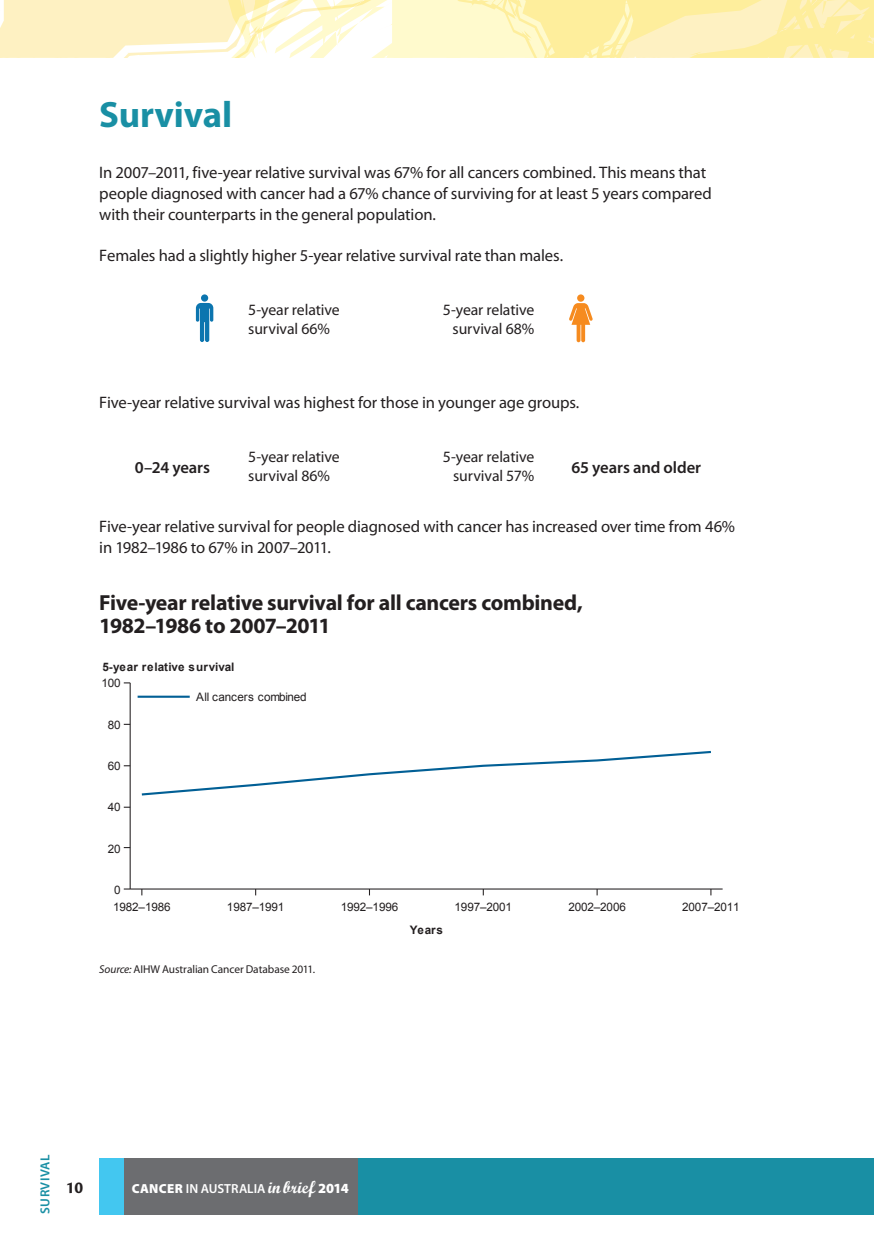
<style>
.page{position:relative;width:874px;height:1241px;background:#fff}
.page>*{position:absolute;margin:0;border:0;box-sizing:border-box;transform-origin:0 0}
._01_heading_1_no_nes{font:700 36.75px "Myriad Pro";letter-spacing:-.005em;color:#198fa4}
._03_Table___Figure_H{font:700 21.88px/22.8px "Myriad Pro";letter-spacing:-.015em;color:#231f20}
.t1{font:700 17.5px "Cronos Pro";color:#231f20}
._01_AIHW_body_text{font:16.62px/21px "Myriad Pro";letter-spacing:-.01em;color:#231f20}
._01_AIHW_body_text-2{font:600 16.62px "Myriad Pro";letter-spacing:-.005em;color:#231f20}
.Coloured_Cell_Text{font:15.75px/18.9px "Myriad Pro";letter-spacing:-.01em;color:#231f20}
.t2{font:600 13.12px "Myriad Pro";letter-spacing:-.005em;color:#fff}
._03_Side_navigation{font:600 13.12px "Myriad Pro";letter-spacing:.02em;color:#198fa4}
.t3{font:11.72px "Arial";letter-spacing:-.01em;color:#231f20}
.t4{font:700 11.72px "Arial";letter-spacing:-.005em;color:#231f20}
._02_Notes{font:11.38px "Myriad Pro";letter-spacing:-.01em;color:#231f20}
.s1{font-style:italic}
.s2{font-weight:900}
.s3{font-family:"Script MT Bold";font-weight:400;font-size:17.5px}
.s4{font-weight:900;font-size:14px}
</style>
<div class="page">
<svg style="left:196px;top:303px;width:17px;height:39px"></svg>
<div style="left:201px;top:294px;width:7px;height:7px;background:#0c75af;border-radius:50%"></div>
<svg style="left:569px;top:294px;width:23px;height:48px"></svg>
<svg style="left:141px;top:750px;width:570px;height:46px"></svg>
<hr style="left:130px;top:888px;width:592px;height:1px;background:#231f20">
<hr style="left:129px;top:682px;width:2px;height:206px;background:#231f20">
<hr style="left:139px;top:695px;width:49px;height:2px;background:#015f95">
<div style="left:99px;top:1158px;width:774px;height:56px;background:#198fa4"></div>
<div style="left:119px;top:1158px;width:238px;height:56px;background:#6c6d70"></div>
<div style="left:99px;top:1158px;width:25px;height:56px;background:#43c7f0"></div>
<div style="left:0;top:0;width:134px;height:58px;background:#fef1c2"></div>
<svg style="left:134px;top:0;width:740px;height:58px"></svg>
<p class="_01_heading_1_no_nes" style="left:99px;top:90px;width:134px">Survival</p>
<p class="_01_AIHW_body_text" style="left:99px;top:161px;width:613px">In 2007–2011, five-year relative survival was 67% for all cancers combined. This means that people diagnosed with cancer had a 67% chance of surviving for at least 5 years compared with their counterparts in the general population.</p>
<p class="_01_AIHW_body_text" style="left:99px;top:244px;width:465px">Females had a slightly higher 5-year relative survival rate than males.</p>
<p class="Coloured_Cell_Text" style="left:248px;top:300px;width:93px">5-year relative survival 66%</p>
<p class="Coloured_Cell_Text" style="left:442px;top:300px;width:93px;text-align:right">5-year relative survival 68%</p>
<p class="_01_AIHW_body_text" style="left:99px;top:391px;width:481px">Five-year relative survival was highest for those in younger age groups.</p>
<p class="Coloured_Cell_Text" style="left:248px;top:447px;width:93px">5-year relative survival 86%</p>
<p class="Coloured_Cell_Text" style="left:442px;top:447px;width:93px;text-align:right">5-year relative survival 57%</p>
<p class="_01_AIHW_body_text" style="left:99px;top:515px;width:637px">Five-year relative survival for people diagnosed with cancer has increased over time from 46% in 1982–1986 to 67% in 2007–2011.</p>
<p class="_01_AIHW_body_text-2" style="left:135px;top:456px;width:77px">0–24 years</p>
<p class="_01_AIHW_body_text-2" style="left:571px;top:456px;width:131px">65 years and older</p>
<p class="_03_Table___Figure_H" style="left:99px;top:590px;width:484px">Five-year relative survival for all cancers combined,<br>1982–1986 to 2007–2011</p>
<p class="t4" style="left:102px;top:659px;width:133px">5-year relative survival</p>
<p class="t3" style="left:101px;top:675px;width:21px">100</p>
<p class="t3" style="left:108px;top:716px;width:14px">80</p>
<p class="t3" style="left:108px;top:758px;width:14px">60</p>
<p class="t3" style="left:108px;top:799px;width:14px">40</p>
<p class="t3" style="left:108px;top:841px;width:14px">20</p>
<p class="t3" style="left:114px;top:882px;width:8px">0</p>
<p class="t3" style="left:196px;top:689px;width:112px">All cancers combined</p>
<p class="t3" style="left:113px;top:899px;width:59px">1982–1986</p>
<p class="t3" style="left:227px;top:899px;width:59px">1987–1991</p>
<p class="t3" style="left:340px;top:899px;width:59px">1992–1996</p>
<p class="t3" style="left:454px;top:899px;width:59px">1997–2001</p>
<p class="t3" style="left:568px;top:899px;width:59px">2002–2006</p>
<p class="t3" style="left:681px;top:899px;width:59px">2007–2011</p>
<p class="t4" style="left:409px;top:921px;width:35px">Years</p>
<p class="_02_Notes" style="left:99px;top:961px;width:217px"><span class="s1">Source:</span> AIHW Australian Cancer Database 2011.</p>
<p class="_03_Side_navigation" style="left:37px;top:1213px;width:60px;rotate:-90deg">SURVIVAL</p>
<p class="t1" style="left:66px;top:1177px;width:19px">10</p>
<p class="t2" style="left:132px;top:1179px;width:218px"><span class="s2">CANCER</span> IN AUSTRALIA <span class="s3">in brief</span> <span class="s4">2014</span></p>
</div>
